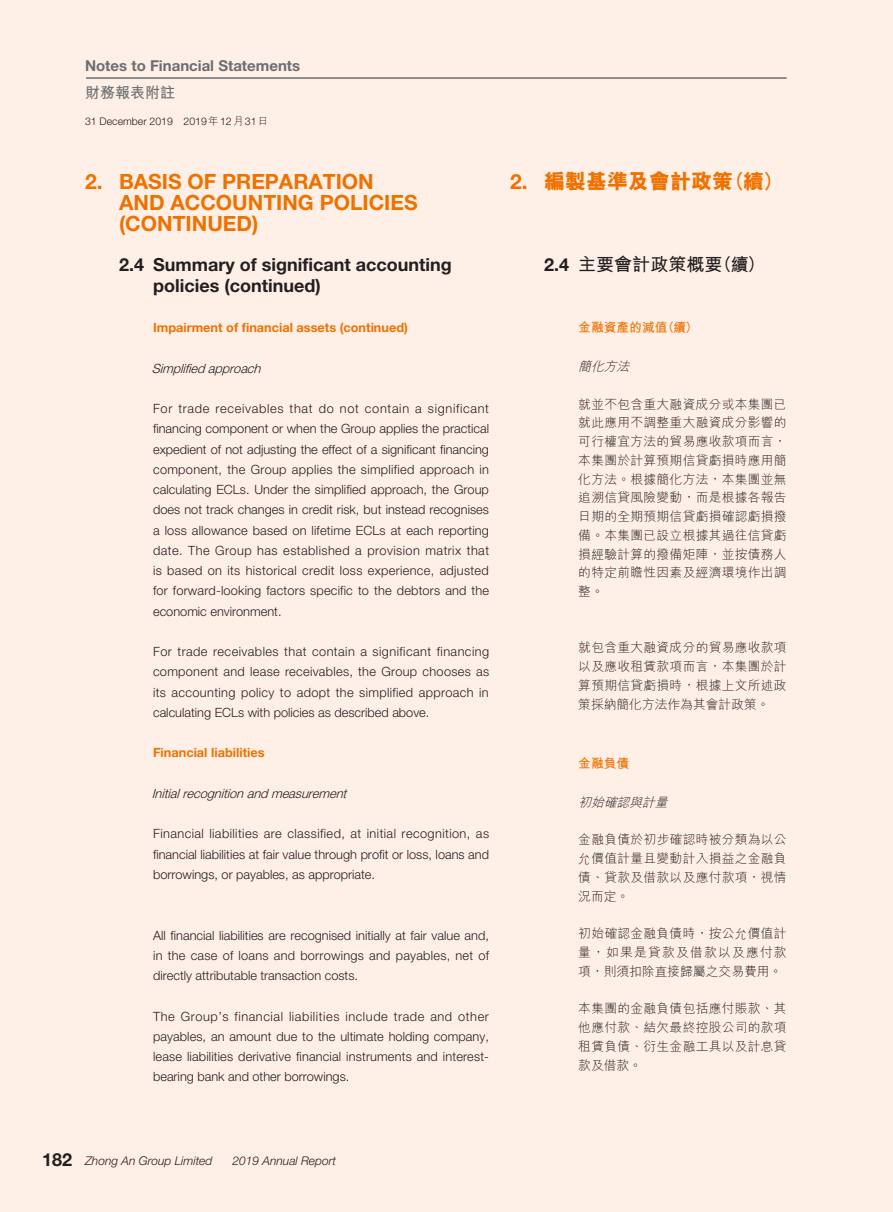
<style>
.page{position:relative;width:893px;height:1212px;background:#fff0e7}
.page>*{position:absolute;margin:0;border:0;box-sizing:border-box;transform-origin:0 0}
.t1{font:700 21px/21px "Helvetica Neue LT Std";color:#ef7100}
.t2{font:800 21px "M Hei HK";color:#ef7100}
.t3{font:700 18px/20.2px "Helvetica Neue LT Std";color:#231f20}
.t4{font:700 18px "M Hei HK";color:#231f20}
.t5{font:700 15px "Helvetica Neue LT Std";color:#6c6d70}
.t6{font:700 15px "M Hei HK";color:#6c6d70}
.t7{font:300 12.75px/20.2px "Helvetica Neue LT Std";color:#231f20;text-align:justify}
.t8{font:300 12.75px/18.8px "M Hei HK";letter-spacing:.025em;color:#231f20;text-align:justify}
.t9{font:700 12.75px "Helvetica Neue LT Std";color:#ef7100}
.t10{font:italic 300 12.75px "Helvetica Neue LT Std";color:#231f20}
.t11{font:700 12.75px "M Hei HK";color:#ef7100}
.t12{font:italic 300 12.75px "M Hei HK";color:#231f20}
.t13{font:italic 300 12px "Helvetica Neue LT Std";color:#231f20}
.t14{font:300 10.5px "Helvetica Neue LT Std";color:#231f20}
.s1{font-family:"M Hei HK"}
.s2{font-family:"Helvetica Neue LT Std";font-weight:700}
.s3{font-family:"Helvetica Neue LT Std"}
.s4{font-weight:700;font-style:normal;font-size:18px}
</style>
<div class="page">
<hr style="left:86px;top:77px;width:701px;height:2px;background:#6c6d70">
<p class="t5" style="left:85px;top:56px;width:217px">Notes to Financial Statements</p>
<p class="t6" style="left:85px;top:82px;width:91px">財務報表附註</p>
<p class="t14" style="left:85px;top:115px;width:185px">31 December 2019 2019<span class="s1">年</span>12<span class="s1">月</span>31<span class="s1">日</span></p>
<h1 class="t1" style="left:119px;top:170px;width:300px;text-indent:-34px">2. BASIS OF PREPARATION<br>AND ACCOUNTING POLICIES (CONTINUED)</h1>
<h2 class="t3" style="left:153px;top:254px;width:300px;text-indent:-34px">2.4 Summary of significant accounting policies (continued)</h2>
<p class="t9" style="left:153px;top:320px;width:256px">Impairment of financial assets (continued)</p>
<p class="t10" style="left:152px;top:360px;width:114px">Simplifiedapproach</p>
<p class="t7" style="left:153px;top:398px;width:338px">For trade receivables that do not contain a significant financing component or when the Group applies the practical expedient of not adjusting the effect of a significant financing component, the Group applies the simplified approach in calculating ECLs. Under the simplified approach, the Group does not track changes in credit risk, but instead recognises a loss allowance based on lifetime ECLs at each reporting date. The Group has established a provision matrix that is based on its historical credit loss experience, adjusted for forward-looking factors specific to the debtors and the economic environment.</p>
<p class="t7" style="left:153px;top:641px;width:338px">For trade receivables that contain a significant financing component and lease receivables, the Group chooses as its accounting policy to adopt the simplified approach in calculating ECLs with policies as described above.</p>
<p class="t9" style="left:153px;top:745px;width:113px">Financial liabilities</p>
<p class="t10" style="left:152px;top:786px;width:200px">Initialrecognitionandmeasurement</p>
<p class="t7" style="left:153px;top:823px;width:338px">Financial liabilities are classified, at initial recognition, as financial liabilities at fair value through profit or loss, loans and borrowings, or payables, as appropriate.</p>
<p class="t7" style="left:153px;top:925px;width:338px">All financial liabilities are recognised initially at fair value and, in the case of loans and borrowings and payables, net of directly attributable transaction costs.</p>
<p class="t7" style="left:153px;top:1006px;width:337px">The Group’s financial liabilities include trade and other payables, an amount due to the ultimate holding company, lease liabilities derivative financial instruments and interest&shy;bearing bank and other borrowings.</p>
<h1 class="t2" style="left:510px;top:167px;width:274px"><span class="s2">2.</span> 編製基準及會計政策（續）</h1>
<h2 class="t4" style="left:544px;top:252px;width:222px"><span class="s3">2.4</span> 主要會計政策概要（續）</h2>
<p class="t11" style="left:578px;top:318px;width:121px">金融資產的減值（續）</p>
<p class="t12" style="left:578px;top:357px;width:57px">簡化方法</p>
<p class="t8" style="left:578px;top:394px;width:210px">就並不包含重大融資成分或本集團已就此應用不調整重大融資成分影響的可行權宜方法的貿易應收款項而言，本集團於計算預期信貸虧損時應用簡化方法。根據簡化方法，本集團並無追溯信貸風險變動，而是根據各報告日期的全期預期信貸虧損確認虧損撥備。本集團已設立根據其過往信貸虧損經驗計算的撥備矩陣，並按債務人的特定前瞻性因素及經濟環境作出調整。</p>
<p class="t8" style="left:578px;top:638px;width:210px">就包含重大融資成分的貿易應收款項以及應收租賃款項而言，本集團於計算預期信貸虧損時，根據上文所述政策採納簡化方法作為其會計政策。</p>
<p class="t11" style="left:578px;top:754px;width:52px">金融負債</p>
<p class="t12" style="left:578px;top:793px;width:95px">初始確認與計量</p>
<p class="t8" style="left:578px;top:830px;width:210px">金融負債於初步確認時被分類為以公允價值計量且變動計入損益之金融負債、貸款及借款以及應付款項，視情況而定。</p>
<p class="t8" style="left:578px;top:924px;width:210px">初始確認金融負債時，按公允價值計量，如果是貸款及借款以及應付款項，則須扣除直接歸屬之交易費用。</p>
<p class="t8" style="left:578px;top:999px;width:210px">本集團的金融負債包括應付賬款、其他應付款、結欠最終控股公司的款項租賃負債、衍生金融工具以及計息貸款及借款。</p>
<p class="t13" style="left:42px;top:1154px;width:172px"><span class="s4">182</span> Zhong An Group Limited</p>
<p class="t13" style="left:232px;top:1154px;width:105px">2019 Annual Report</p>
</div>
